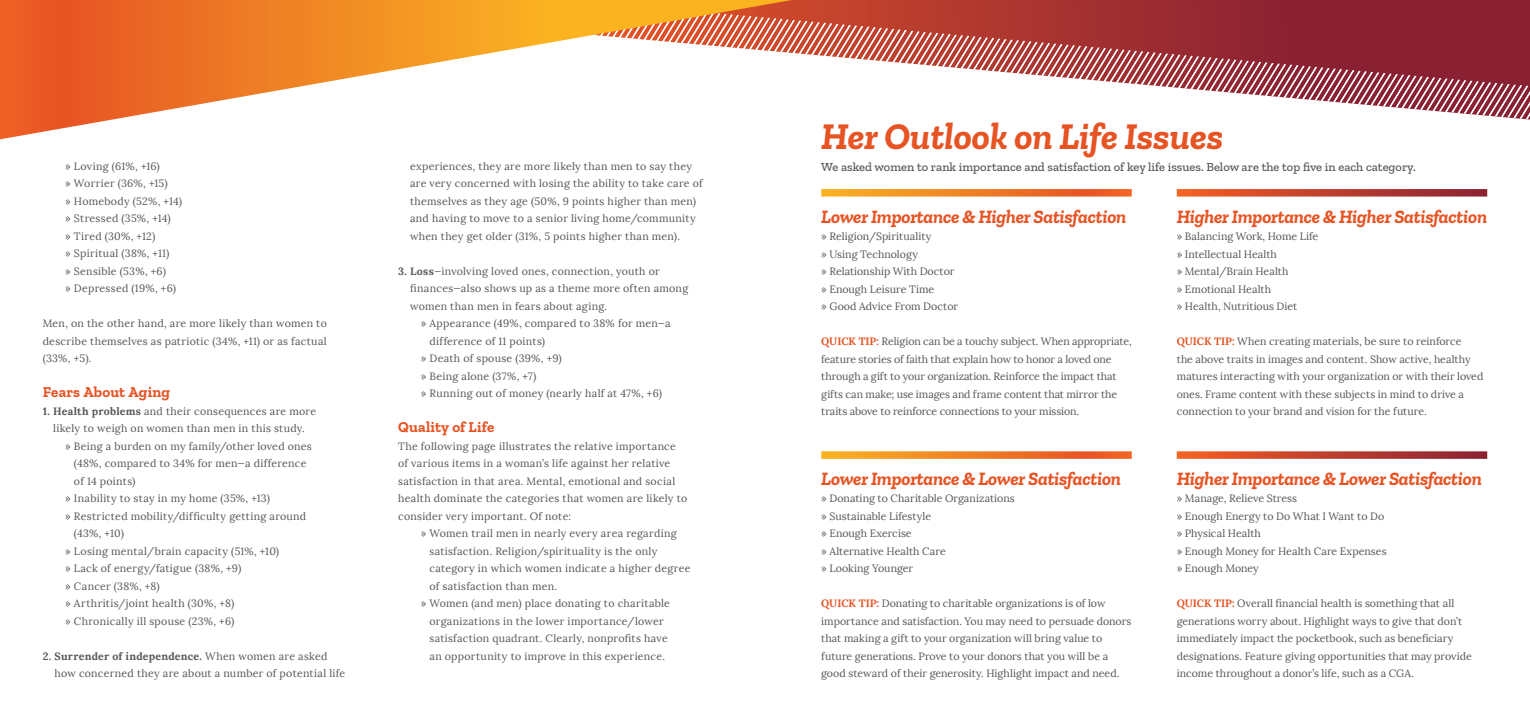
<style>
.page{position:relative;width:1530px;height:720px;background:#fff}
.page>*{position:absolute;margin:0;border:0;box-sizing:border-box;transform-origin:0 0}
.t1{font:italic 700 37.5px "Zilla Slab";color:#e75424}
.t2{font:italic 700 18.75px "Zilla Slab";letter-spacing:-.01em;color:#e75424}
.t3{font:700 15px "Zilla Slab";letter-spacing:.01em;color:#e75424}
.t4{font:500 12.5px "Zilla Slab";color:#555759}
.t5{font:10.62px/17.5px "Lora";letter-spacing:.015em;color:#555759}
.t6{font:10.62px/17.5px "Lora";letter-spacing:-.01em;color:#555759}
.t7{font:10.62px "Lora";letter-spacing:.035em;color:#555759}
.s1{font-weight:700}
.s2{font-weight:700;color:#e75424}
</style>
<div class="page">
<svg style="left:821px;top:189px;width:311px;height:8px;background:#f08731"></svg>
<svg style="left:1177px;top:189px;width:310px;height:8px;background:#c14b39"></svg>
<svg style="left:821px;top:451px;width:311px;height:8px;background:#f08731"></svg>
<svg style="left:1177px;top:451px;width:310px;height:8px;background:#c14b39"></svg>
<svg style="left:792px;top:1px;width:738px;height:118px"></svg>
<svg style="left:0;top:0;width:792px;height:139px"></svg>
<p class="t5" style="left:65px;top:157px;width:118px">» Loving (61%, +16)<br>» Worrier (36%, +15)<br>» Homebody (52%, +14) » Stressed (35%, +14)<br>» Tired (30%, +12)<br>» Spiritual (38%, +11)<br>» Sensible (53%, +6)<br>» Depressed (19%, +6)</p>
<p class="t5" style="left:43px;top:315px;width:286px;text-align:justify">Men, on the other hand, are more likely than women to describe themselves as patriotic (34%, +11) or as factual (33%, +5).</p>
<h3 class="t3" style="left:43px;top:384px;width:129px">Fears About Aging</h3>
<p class="t5" style="left:43px;top:402px;width:275px;text-align:center"><span class="s1">1. Health problems</span> and their consequences are more likely to weigh on women than men in this study.</p>
<p class="t5" style="left:65px;top:437px;width:248px">» Being a burden on my family/other loved ones</p>
<p class="t5" style="left:74px;top:455px;width:234px">(48%, compared to 34% for men—a difference</p>
<p class="t5" style="left:74px;top:472px;width:63px">of 14 points)</p>
<p class="t5" style="left:65px;top:490px;width:206px">» Inability to stay in my home (35%, +13)</p>
<p class="t5" style="left:65px;top:507px;width:243px">» Restricted mobility/difficulty getting around</p>
<p class="t5" style="left:74px;top:525px;width:51px">(43%, +10)</p>
<p class="t5" style="left:65px;top:542px;width:215px">» Losing mental/brain capacity (51%, +10)</p>
<p class="t5" style="left:65px;top:560px;width:178px">» Lack of energy/fatigue (38%, +9)</p>
<p class="t5" style="left:65px;top:577px;width:96px">» Cancer (38%, +8)</p>
<p class="t7" style="left:65px;top:597px;width:171px">» Arthritis/joint health (30%, +8)</p>
<p class="t5" style="left:65px;top:612px;width:171px">» Chronically ill spouse (23%, +6)</p>
<p class="t5" style="left:55px;top:647px;width:292px;text-indent:-12px"><span class="s1">2. Surrender of independence.</span> When women are asked how concerned they are about a number of potential life</p>
<p class="t5" style="left:410px;top:157px;width:294px">experiences, they are more likely than men to say they are very concerned with losing the ability to take care of themselves as they age (50%, 9 points higher than men) and having to move to a senior living home/community when they get older (31%, 5 points higher than men).</p>
<p class="t5" style="left:398px;top:262px;width:263px"><span class="s1">3. Loss</span>—involving loved ones, connection, youth or</p>
<p class="t5" style="left:410px;top:280px;width:280px">finances—also shows up as a theme more often among</p>
<p class="t5" style="left:410px;top:297px;width:198px">women than men in fears about aging.</p>
<p class="t5" style="left:421px;top:315px;width:252px">» Appearance (49%, compared to 38% for men—a</p>
<p class="t5" style="left:429px;top:332px;width:117px">difference of 11 points)</p>
<p class="t5" style="left:421px;top:350px;width:143px">» Death of spouse (39%, +9)</p>
<p class="t5" style="left:421px;top:367px;width:117px">» Being alone (37%, +7)</p>
<p class="t5" style="left:421px;top:385px;width:243px">» Running out of money (nearly half at 47%, +6)</p>
<h3 class="t3" style="left:398px;top:419px;width:98px">Quality of Life</h3>
<p class="t5" style="left:398px;top:437px;width:291px">The following page illustrates the relative importance of various items in a woman’s life against her relative satisfaction in that area. Mental, emotional and social health dominate the categories that women are likely to consider very important. Of note:</p>
<p class="t5" style="left:421px;top:525px;width:257px">» Women trail men in nearly every area regarding</p>
<p class="t5" style="left:429px;top:542px;width:229px">satisfaction. Religion/spirituality is the only</p>
<p class="t5" style="left:429px;top:560px;width:263px">category in which women indicate a higher degree</p>
<p class="t5" style="left:429px;top:577px;width:129px">of satisfaction than men.</p>
<p class="t5" style="left:421px;top:595px;width:251px">» Women (and men) place donating to charitable</p>
<p class="t5" style="left:429px;top:612px;width:236px">organizations in the lower importance/lower</p>
<p class="t5" style="left:429px;top:630px;width:240px">satisfaction quadrant. Clearly, nonprofits have</p>
<p class="t5" style="left:429px;top:647px;width:237px">an opportunity to improve in this experience.</p>
<h1 class="t1" style="left:821px;top:115px;width:404px">Her Outlook on Life Issues</h1>
<p class="t4" style="left:821px;top:160px;width:596px">We asked women to rank importance and satisfaction of key life issues. Below are the top five in each category.</p>
<h2 class="t2" style="left:821px;top:206px;width:307px">Lower Importance &amp; Higher Satisfaction</h2>
<p class="t5" style="left:821px;top:228px;width:138px">» Religion/Spirituality<br>» Using Technology<br>» Relationship With Doctor » Enough Leisure Time<br>» Good Advice From Doctor</p>
<p class="t6" style="left:821px;top:333px;width:312px"><span class="s2">QUICK TIP:</span> Religion can be a touchy subject. When appropriate, feature stories of faith that explain how to honor a loved one through a gift to your organization. Reinforce the impact that gifts can make; use images and frame content that mirror the traits above to reinforce connections to your mission.</p>
<h2 class="t2" style="left:821px;top:468px;width:301px">Lower Importance &amp; Lower Satisfaction</h2>
<p class="t5" style="left:821px;top:490px;width:195px">» Donating to Charitable Organizations » Sustainable Lifestyle<br>» Enough Exercise<br>» Alternative Health Care<br>» Looking Younger</p>
<p class="t5" style="left:821px;top:595px;width:312px"><span class="s2">QUICK TIP:</span> Donating to charitable organizations is of low importance and satisfaction. You may need to persuade donors that making a gift to your organization will bring value to future generations. Prove to your donors that you will be a good steward of their generosity. Highlight impact and need.</p>
<h2 class="t2" style="left:1177px;top:206px;width:312px">Higher Importance &amp; Higher Satisfaction</h2>
<p class="t5" style="left:1177px;top:228px;width:143px">» Balancing Work, Home Life » Intellectual Health<br>» Mental/Brain Health<br>» Emotional Health<br>» Health, Nutritious Diet</p>
<p class="t5" style="left:1177px;top:333px;width:308px"><span class="s2">QUICK TIP:</span> When creating materials, be sure to reinforce<br>the above traits in images and content. Show active, healthy matures interacting with your organization or with their loved ones. Frame content with these subjects in mind to drive a connection to your brand and vision for the future.</p>
<h2 class="t2" style="left:1177px;top:468px;width:307px">Higher Importance &amp; Lower Satisfaction</h2>
<p class="t5" style="left:1177px;top:490px;width:211px">» Manage, Relieve Stress<br>» Enough Energy to Do What I Want to Do » Physical Health<br>» Enough Money for Health Care Expenses » Enough Money</p>
<p class="t5" style="left:1177px;top:595px;width:297px"><span class="s2">QUICK TIP:</span> Overall financial health is something that all generations worry about. Highlight ways to give that don’t immediately impact the pocketbook, such as beneficiary designations. Feature giving opportunities that may provide income throughout a donor’s life, such as a CGA.</p>
</div>
